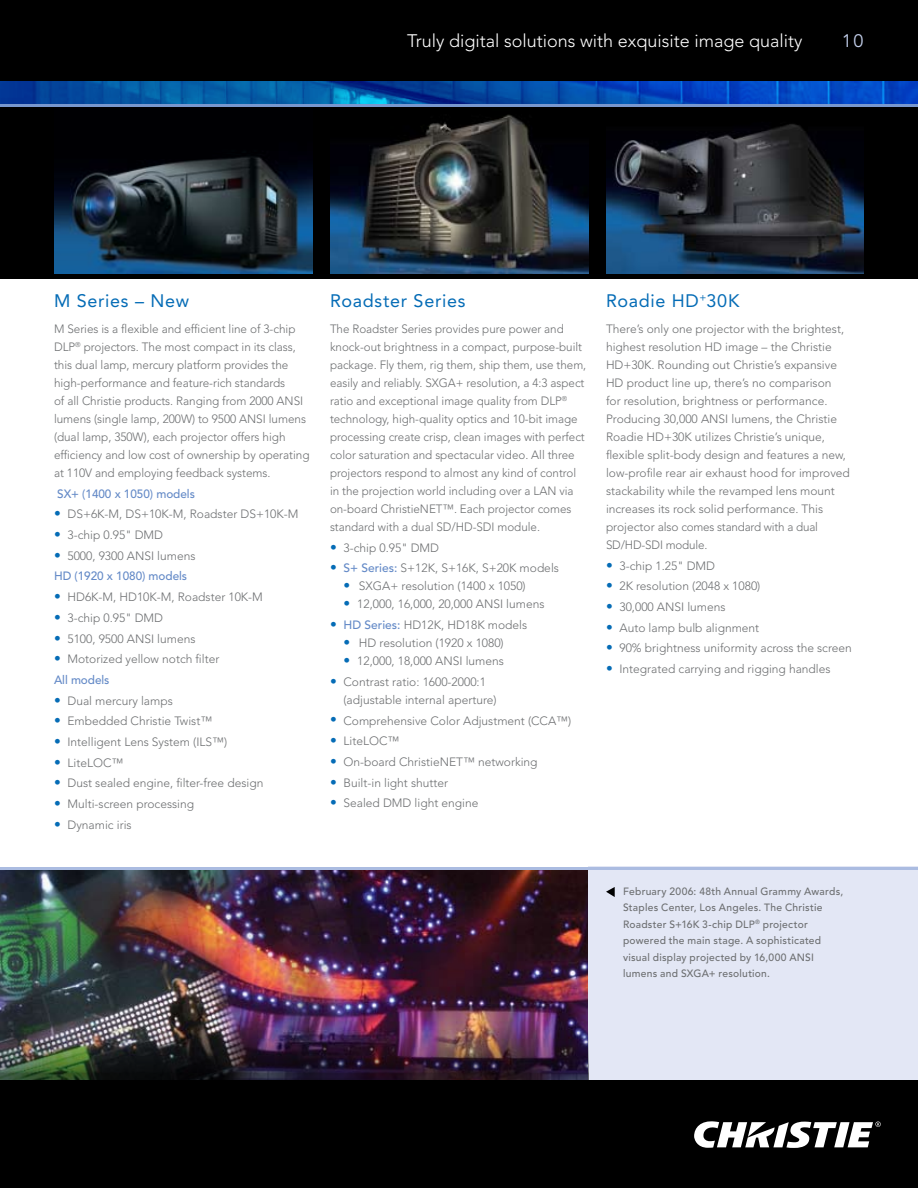
<style>
.page{position:relative;width:918px;height:1188px;background:#fff}
.page>*{position:absolute;margin:0;border:0;box-sizing:border-box;transform-origin:0 0}
.t1{font:300 18px "Avenir";color:#fff}
.t2{font:18px "Avenir";letter-spacing:.04em;color:#056cb6}
.t3{font:18px "Avenir";color:#c1cde9}
.t4{font:300 12px/18px "Avenir";color:#6d6f71}
.t5{font:500 12px "Avenir";letter-spacing:-.005em;color:#648ac7}
.t6{font:500 10.5px/16.5px "Avenir";letter-spacing:.025em;color:#6d6f71}
.s1{font-size:13.5px;color:#056cb6}
.s2{font-weight:500;color:#648ac7}
</style>
<div class="page">
<div style="left:588px;top:867px;width:330px;height:213px;background:#e3e7f5"></div>
<img style="left:0;top:869px;width:588px;height:148px">
<div style="left:0;top:105px;width:918px;height:171px;background:#000"></div>
<img style="left:330px;top:114px;width:258px;height:160px">
<div style="left:0;top:0;width:918px;height:81px;background:#000"></div>
<img style="left:606px;top:124px;width:258px;height:150px">
<svg style="left:606px;top:887px;width:9px;height:10px"></svg>
<img style="left:0;top:1017px;width:588px;height:63px">
<img style="left:0;top:81px;width:918px;height:24px">
<div style="left:0;top:1080px;width:918px;height:108px;background:#000"></div>
<svg style="left:694px;top:1121px;width:187px;height:27px"></svg>
<img style="left:54px;top:156px;width:258px;height:118px">
<div style="left:0;top:274px;width:918px;height:5px;background:#000"></div>
<hr style="left:0;top:105px;width:918px;height:2px;background:#7897ce">
<hr style="left:0;top:867px;width:918px;height:2px;background:#abbce1">
<h1 class="t1" style="left:407px;top:30px;width:397px">Truly digital solutions with exquisite image quality</h1>
<h1 class="t3" style="left:842px;top:31px;width:23px">10</h1>
<h1 class="t2" style="left:54px;top:291px;width:137px">M Series – New</h1>
<p class="t4" style="left:54px;top:320px;width:257px">M Series is a flexible and efficient line of 3-chip DLP<sup>®</sup> projectors. The most compact in its class, this dual lamp, mercury platform provides the high-performance and feature-rich standards<br>of all Christie products. Ranging from 2000 ANSI lumens (single lamp, 200W) to 9500 ANSI lumens (dual lamp, 350W), each projector offers high efficiency and low cost of ownership by operating at 110V and employing feedback systems.</p>
<p class="t5" style="left:57px;top:487px;width:139px">SX+ (1400 x 1050) models</p>
<p class="t4" style="left:54px;top:505px;width:246px"><span class="s1">•</span> DS+6K-M, DS+10K-M, Roadster DS+10K-M</p>
<p class="t4" style="left:54px;top:526px;width:111px"><span class="s1">•</span> 3-chip 0.95" DMD</p>
<p class="t4" style="left:54px;top:545px;width:143px;line-height:20.7px"><span class="s1">•</span> 5000, 9300 ANSI lumens<br><span class="s2">HD (1920 x 1080) models</span></p>
<p class="t4" style="left:54px;top:588px;width:210px"><span class="s1">•</span> HD6K-M, HD10K-M, Roadster 10K-M</p>
<p class="t4" style="left:54px;top:609px;width:111px"><span class="s1">•</span> 3-chip 0.95" DMD</p>
<p class="t4" style="left:54px;top:629px;width:143px"><span class="s1">•</span> 5100, 9500 ANSI lumens</p>
<p class="t4" style="left:54px;top:649px;width:167px;line-height:20.7px"><span class="s1">•</span> Motorized yellow notch filter<br><span class="s2">All models</span></p>
<p class="t4" style="left:54px;top:692px;width:120px"><span class="s1">•</span> Dual mercury lamps</p>
<p class="t4" style="left:54px;top:712px;width:160px"><span class="s1">•</span> Embedded Christie Twist™</p>
<p class="t4" style="left:54px;top:733px;width:175px"><span class="s1">•</span> Intelligent Lens System (ILS™)</p>
<p class="t4" style="left:54px;top:754px;width:71px"><span class="s1">•</span> LiteLOC™</p>
<p class="t4" style="left:54px;top:774px;width:211px"><span class="s1">•</span> Dust sealed engine, filter-free design</p>
<p class="t4" style="left:54px;top:795px;width:142px"><span class="s1">•</span> Multi-screen processing</p>
<p class="t4" style="left:54px;top:816px;width:79px"><span class="s1">•</span> Dynamic iris</p>
<h1 class="t2" style="left:330px;top:291px;width:137px">Roadster Series</h1>
<p class="t4" style="left:330px;top:320px;width:258px">The Roadster Series provides pure power and knock-out brightness in a compact, purpose-built package. Fly them, rig them, ship them, use them, easily and reliably. SXGA+ resolution, a 4:3 aspect ratio and exceptional image quality from DLP<sup>® </sup>technology, high-quality optics and 10-bit image processing create crisp, clean images with perfect color saturation and spectacular video. All three projectors respond to almost any kind of control in the projection world including over a LAN via on-board ChristieNET™. Each projector comes standard with a dual SD/HD-SDI module.</p>
<p class="t4" style="left:330px;top:539px;width:111px"><span class="s1">•</span> 3-chip 0.95" DMD</p>
<p class="t4" style="left:330px;top:559px;width:230px"><span class="s1">•</span> <span class="s2">S+ Series:</span> S+12K, S+16K, S+20K models</p>
<p class="t4" style="left:344px;top:577px;width:184px"><span class="s1">•</span> SXGA+ resolution (1400 x 1050)</p>
<p class="t4" style="left:344px;top:595px;width:203px"><span class="s1">•</span> 12,000, 16,000, 20,000 ANSI lumens</p>
<p class="t4" style="left:330px;top:616px;width:199px"><span class="s1">•</span> <span class="s2">HD Series:</span> HD12K, HD18K models</p>
<p class="t4" style="left:344px;top:634px;width:162px"><span class="s1">•</span> HD resolution (1920 x 1080)</p>
<p class="t4" style="left:344px;top:652px;width:162px"><span class="s1">•</span> 12,000, 18,000 ANSI lumens</p>
<p class="t4" style="left:344px;top:673px;width:155px;text-indent:-14px"><span class="s1">•</span> Contrast ratio: 1600-2000:1 (adjustable internal aperture)</p>
<p class="t4" style="left:330px;top:711px;width:243px"><span class="s1">•</span> Comprehensive Color Adjustment (CCA™)</p>
<p class="t4" style="left:330px;top:732px;width:71px"><span class="s1">•</span> LiteLOC™</p>
<p class="t4" style="left:330px;top:753px;width:209px"><span class="s1">•</span> On-board ChristieNET™ networking</p>
<p class="t4" style="left:330px;top:773px;width:120px"><span class="s1">•</span> Built-in light shutter</p>
<p class="t4" style="left:330px;top:794px;width:150px"><span class="s1">•</span> Sealed DMD light engine</p>
<h1 class="t2" style="left:606px;top:291px;width:135px">Roadie HD<sup>+</sup>30K</h1>
<p class="t4" style="left:606px;top:320px;width:245px">There’s only one projector with the brightest, highest resolution HD image – the Christie HD+30K. Rounding out Christie’s expansive HD product line up, there’s no comparison<br>for resolution, brightness or performance.<br>Producing 30,000 ANSI lumens, the Christie Roadie HD+30K utilizes Christie’s unique, flexible split-body design and features a new, low-profile rear air exhaust hood for improved stackability while the revamped lens mount increases its rock solid performance. This projector also comes standard with a dual SD/HD-SDI module.</p>
<p class="t4" style="left:606px;top:557px;width:111px"><span class="s1">•</span> 3-chip 1.25" DMD</p>
<p class="t4" style="left:606px;top:577px;width:156px"><span class="s1">•</span> 2K resolution (2048 x 1080)</p>
<p class="t4" style="left:606px;top:598px;width:121px"><span class="s1">•</span> 30,000 ANSI lumens</p>
<p class="t4" style="left:606px;top:619px;width:155px"><span class="s1">•</span> Auto lamp bulb alignment</p>
<p class="t4" style="left:606px;top:639px;width:247px"><span class="s1">•</span> 90% brightness uniformity across the screen</p>
<p class="t4" style="left:606px;top:660px;width:226px"><span class="s1">•</span> Integrated carrying and rigging handles</p>
<p class="t6" style="left:623px;top:883px;width:222px">February 2006: 48th Annual Grammy Awards, Staples Center, Los Angeles. The Christie Roadster S+16K 3-chip DLP<sup>®</sup> projector powered the main stage. A sophisticated visual display projected by 16,000 ANSI lumens and SXGA+ resolution.</p>
</div>
